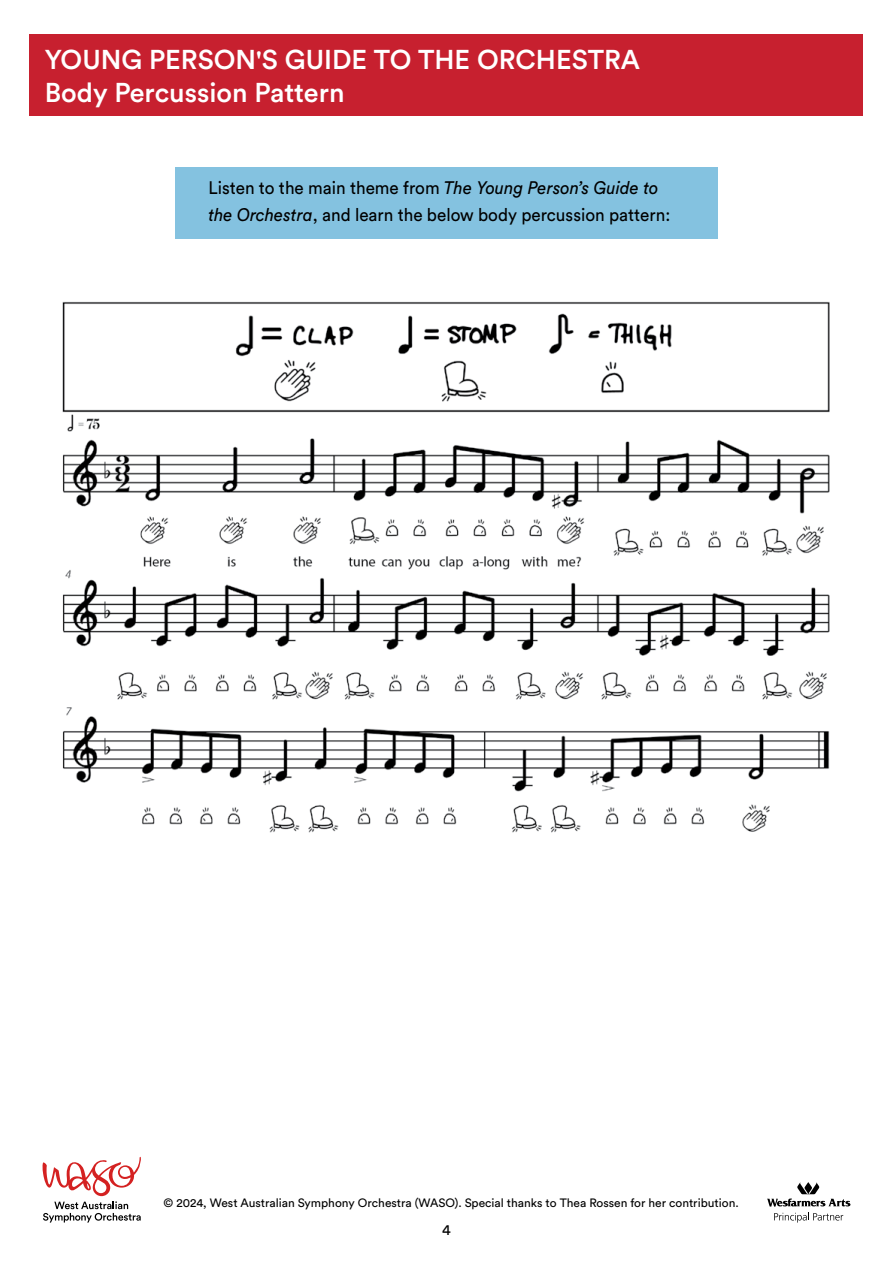
<style>
.page{position:relative;width:893px;height:1263px;background:#fff}
.page>*{position:absolute;margin:0;border:0;box-sizing:border-box;transform-origin:0 0}
.t1{font:500 27px/33px "Circular Std";color:#fff}
.t2{font:18px/27px "Circular Std";color:#000;scale:.95 1}
.t3{font:15px "Circular Std";color:#000}
.t4{font:12px "Circular Std";color:#000}
.s1{font-style:italic}
</style>
<div class="page">
<svg style="left:774px;top:1212px;width:69px;height:10px"></svg>
<svg style="left:767px;top:1182px;width:83px;height:24px"></svg>
<svg style="left:43px;top:1157px;width:98px;height:65px"></svg>
<div style="left:30px;top:34px;width:833px;height:82px;background:#c7202f"></div>
<div style="left:175px;top:167px;width:543px;height:71px;background:#84c2e0"></div>
<img style="left:62px;top:301px;width:768px;height:532px">
<h1 class="t1" style="left:45px;top:43px;width:597px">YOUNG PERSON'S GUIDE TO THE ORCHESTRA<br>Body Percussion Pattern</h1>
<p class="t2" style="left:208px;top:174px;width:488px">Listen to the main theme from <span class="s1">The Young Person’s Guide to the Orchestra</span>, and learn the below body percussion pattern:</p>
<p class="t4" style="left:164px;top:1196px;width:577px">© 2024, West Australian Symphony Orchestra (WASO). Special thanks to Thea Rossen for her contribution.</p>
<p class="t3" style="left:442px;top:1220px;width:10px">4</p>
</div>
